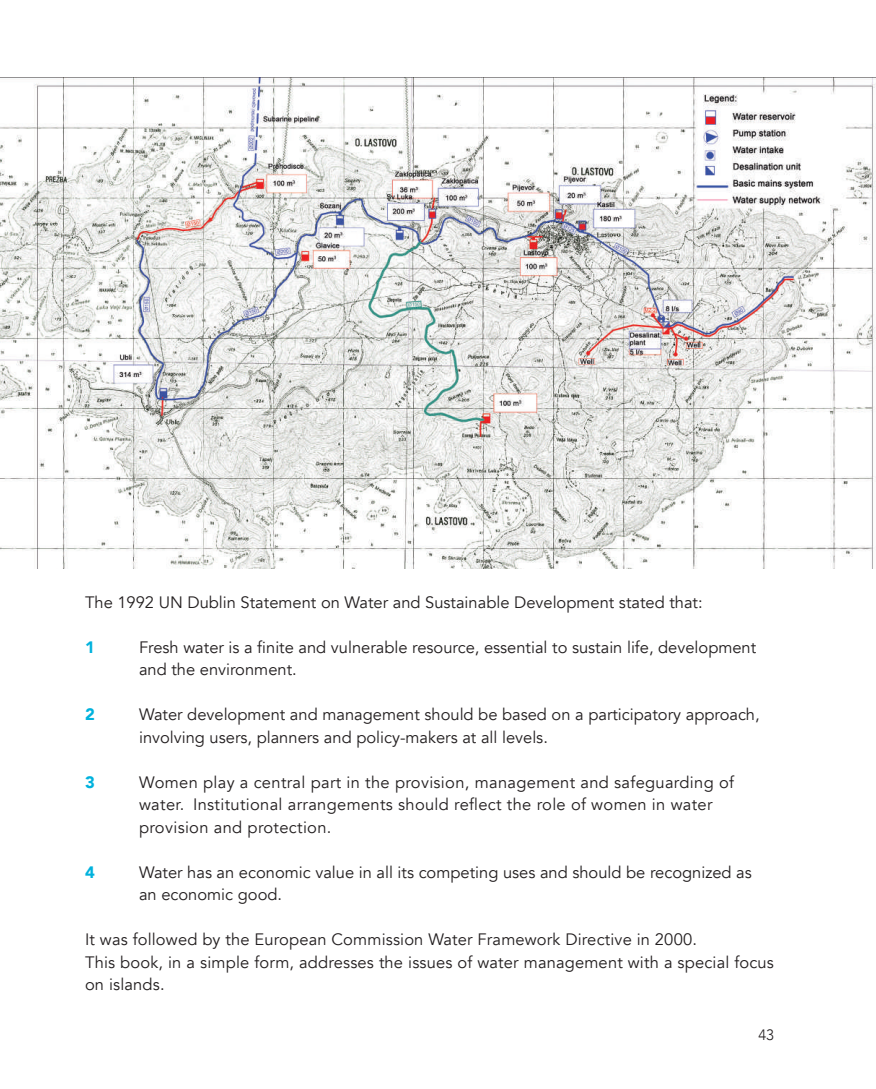
<style>
.page{position:relative;width:876px;height:1089px;background:#fff}
.page>*{position:absolute;margin:0;border:0;box-sizing:border-box;transform-origin:0 0}
.t1{font:16.5px/22.5px "Avenir";color:#231f20}
.t2{font:16.5px/22.5px "Avenir";letter-spacing:.02em;color:#231f20}
.t3{font:900 16.5px "Avenir";color:#00b2dd}
.t4{font:300 15px "Avenir";color:#231f20}
</style>
<div class="page">
<img style="left:0;top:78px;width:876px;height:491px">
<p class="t1" style="left:85px;top:591px;width:619px">The 1992 UN Dublin Statement on Water and Sustainable Development stated that:</p>
<p class="t3" style="left:85px;top:633px;width:11px">1</p>
<p class="t1" style="left:139px;top:636px;width:619px">Fresh water is a finite and vulnerable resource, essential to sustain life, development and the environment.</p>
<p class="t3" style="left:85px;top:700px;width:11px">2</p>
<p class="t1" style="left:139px;top:703px;width:622px">Water development and management should be based on a participatory approach, involving users, planners and policy-makers at all levels.</p>
<p class="t3" style="left:85px;top:768px;width:11px">3</p>
<p class="t2" style="left:139px;top:771px;width:596px">Women play a central part in the provision, management and safeguarding of water. Institutional arrangements should reflect the role of women in water provision and protection.</p>
<p class="t3" style="left:85px;top:858px;width:11px">4</p>
<p class="t1" style="left:139px;top:861px;width:614px">Water has an economic value in all its competing uses and should be recognized as an economic good.</p>
<p class="t1" style="left:85px;top:928px;width:690px">It was followed by the European Commission Water Framework Directive in 2000.<br>This book, in a simple form, addresses the issues of water management with a special focus on islands.</p>
<p class="t4" style="left:758px;top:1026px;width:17px">43</p>
</div>
